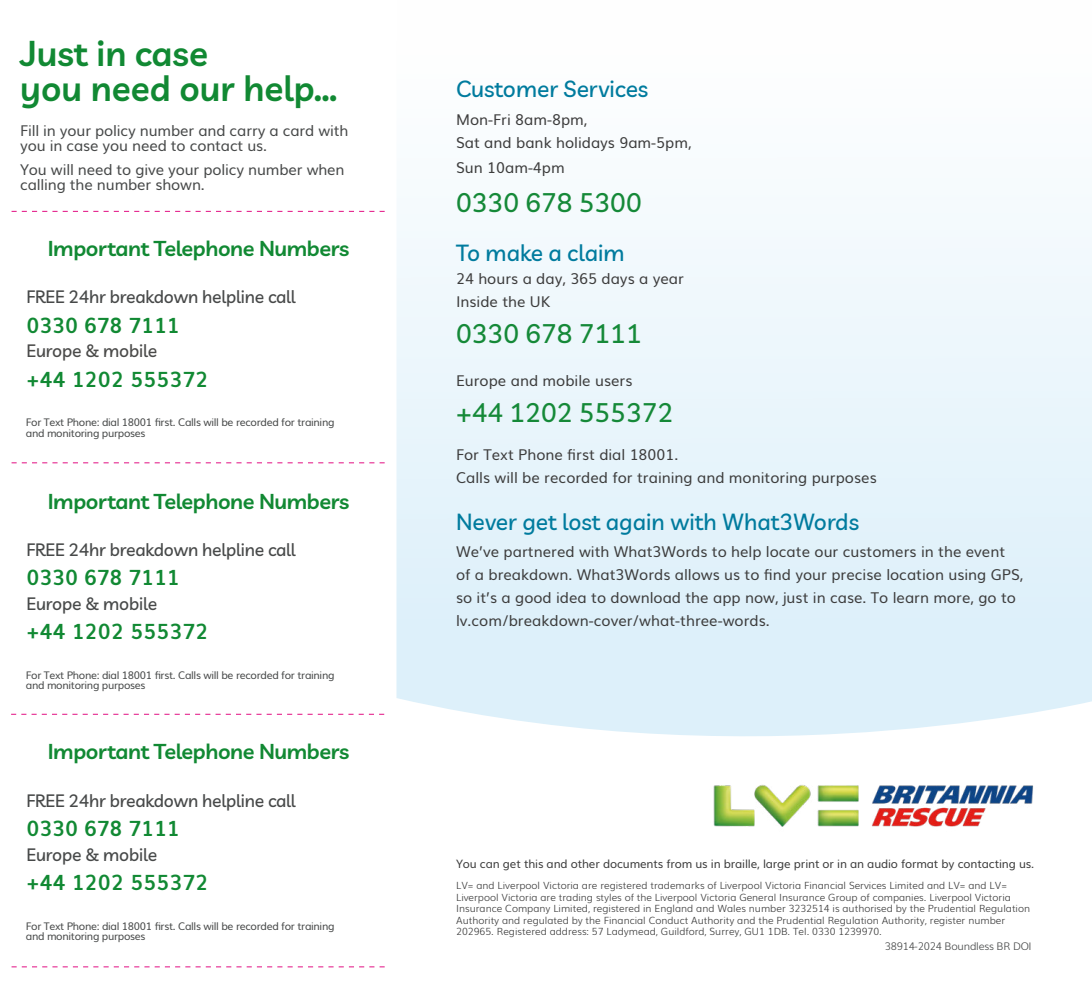
<style>
.page{position:relative;width:1092px;height:983px;background:#fff}
.page>*{position:absolute;margin:0;border:0;box-sizing:border-box;transform-origin:0 0}
.t1{font:600 35px/35px "Livvic";color:#118933}
.t2{font:500 26.25px "Livvic";color:#158938}
.t3{font:500 22.75px "Livvic";color:#007b9e}
.t4{font:600 21px "Livvic";letter-spacing:-.02em;color:#118933}
.t5{font:700 21px "Muli";color:#118933}
.t6{font:500 17.5px "Livvic";letter-spacing:-.01em;color:#474949}
.t7{font:500 17.5px "Livvic";letter-spacing:-.01em;color:#4a4a49}
.t8{font:14.88px/22.8px "Muli";color:#3d3d3d}
.t9{font:14.88px/14.9px "Muli";letter-spacing:-.01em;color:#474949}
.t10{font:11.55px "Muli";letter-spacing:-.01em;color:#3d3d3d}
.t11{font:10.5px/10.5px "Muli";letter-spacing:-.03em;color:#474949}
.t12{font:300 10.5px "Muli";letter-spacing:-.02em;color:#474949}
.t13{font:300 9.97px/11.5px "Muli";color:#3d3d3d}
</style>
<div class="page">
<svg style="left:11px;top:462px;width:373px;height:1px"></svg>
<svg style="left:11px;top:211px;width:373px;height:1px"></svg>
<svg style="left:11px;top:713px;width:373px;height:1px"></svg>
<svg style="left:11px;top:966px;width:373px;height:1px"></svg>
<svg style="left:396px;top:213px;width:695px;height:523px;fill:#e7f4fb"></svg>
<img style="left:713px;top:785px;width:321px;height:42px">
<h1 class="t1" style="left:20px;top:34px;width:319px">Just in case<br>you need our help…</h1>
<h3 class="t9" style="left:20px;top:122px;width:330px">Fill in your policy number and carry a card with you in case you need to contact us.</h3>
<h3 class="t9" style="left:20px;top:161px;width:326px">You will need to give your policy number when calling the number shown.</h3>
<h3 class="t4" style="left:48px;top:232px;width:303px">Important Telephone Numbers</h3>
<h3 class="t6" style="left:27px;top:284px;width:271px">FREE 24hr breakdown helpline call</h3>
<h3 class="t5" style="left:27px;top:308px;width:155px">0330 678 7111</h3>
<h3 class="t7" style="left:27px;top:337px;width:132px">Europe &amp; mobile</h3>
<h3 class="t5" style="left:27px;top:362px;width:183px">+44 1202 555372</h3>
<p class="t11" style="left:26px;top:416px;width:310px">For Text Phone: dial 18001 first. Calls will be recorded for training and monitoring purposes</p>
<h3 class="t4" style="left:48px;top:485px;width:303px">Important Telephone Numbers</h3>
<h3 class="t6" style="left:27px;top:536px;width:271px">FREE 24hr breakdown helpline call</h3>
<h3 class="t5" style="left:27px;top:560px;width:155px">0330 678 7111</h3>
<h3 class="t6" style="left:27px;top:590px;width:132px">Europe &amp; mobile</h3>
<h3 class="t5" style="left:27px;top:614px;width:183px">+44 1202 555372</h3>
<p class="t11" style="left:26px;top:668px;width:310px">For Text Phone: dial 18001 first. Calls will be recorded for training and monitoring purposes</p>
<h3 class="t4" style="left:48px;top:735px;width:303px">Important Telephone Numbers</h3>
<h3 class="t6" style="left:27px;top:787px;width:271px">FREE 24hr breakdown helpline call</h3>
<h3 class="t5" style="left:27px;top:811px;width:155px">0330 678 7111</h3>
<h3 class="t6" style="left:27px;top:841px;width:132px">Europe &amp; mobile</h3>
<h3 class="t5" style="left:27px;top:865px;width:183px">+44 1202 555372</h3>
<p class="t11" style="left:26px;top:919px;width:310px">For Text Phone: dial 18001 first. Calls will be recorded for training and monitoring purposes</p>
<h3 class="t3" style="left:456px;top:72px;width:194px">Customer Services</h3>
<h3 class="t8" style="left:456px;top:107px;width:237px">Mon-Fri 8am-8pm,<br>Sat and bank holidays 9am-5pm,</h3>
<h3 class="t8" style="left:456px;top:155px;width:110px">Sun 10am-4pm</h3>
<h2 class="t2" style="left:456px;top:183px;width:187px">0330 678 5300</h2>
<h3 class="t3" style="left:456px;top:236px;width:170px">To make a claim</h3>
<h3 class="t8" style="left:456px;top:266px;width:229px">24 hours a day, 365 days a year<br>Inside the UK</h3>
<h2 class="t2" style="left:456px;top:314px;width:187px">0330 678 7111</h2>
<h3 class="t8" style="left:456px;top:367px;width:178px">Europe and mobile users</h3>
<h2 class="t2" style="left:456px;top:393px;width:219px">+44 1202 555372</h2>
<h3 class="t8" style="left:456px;top:442px;width:422px">For Text Phone first dial 18001.<br>Calls will be recorded for training and monitoring purposes</h3>
<h3 class="t3" style="left:456px;top:504px;width:404px">Never get lost again with What3Words</h3>
<p class="t8" style="left:456px;top:539px;width:569px">We’ve partnered with What3Words to help locate our customers in the event<br>of a breakdown. What3Words allows us to find your precise location using GPS, so it’s a good idea to download the app now, just in case. To learn more, go to lv.com/breakdown-cover/what-three-words.</p>
<p class="t10" style="left:456px;top:854px;width:579px">You can get this and other documents from us in braille, large print or in an audio format by contacting us.</p>
<p class="t13" style="left:456px;top:878px;width:575px">LV= and Liverpool Victoria are registered trademarks of Liverpool Victoria Financial Services Limited and LV= and LV= Liverpool Victoria are trading styles of the Liverpool Victoria General Insurance Group of companies. Liverpool Victoria Insurance Company Limited, registered in England and Wales number 3232514 is authorised by the Prudential Regulation Authority and regulated by the Financial Conduct Authority and the Prudential Regulation Authority, register number 202965. Registered address: 57 Ladymead, Guildford, Surrey, GU1 1DB. Tel. 0330 1239970.</p>
<p class="t12" style="left:884px;top:937px;width:148px">38914-2024 Boundless BR DOI</p>
</div>
